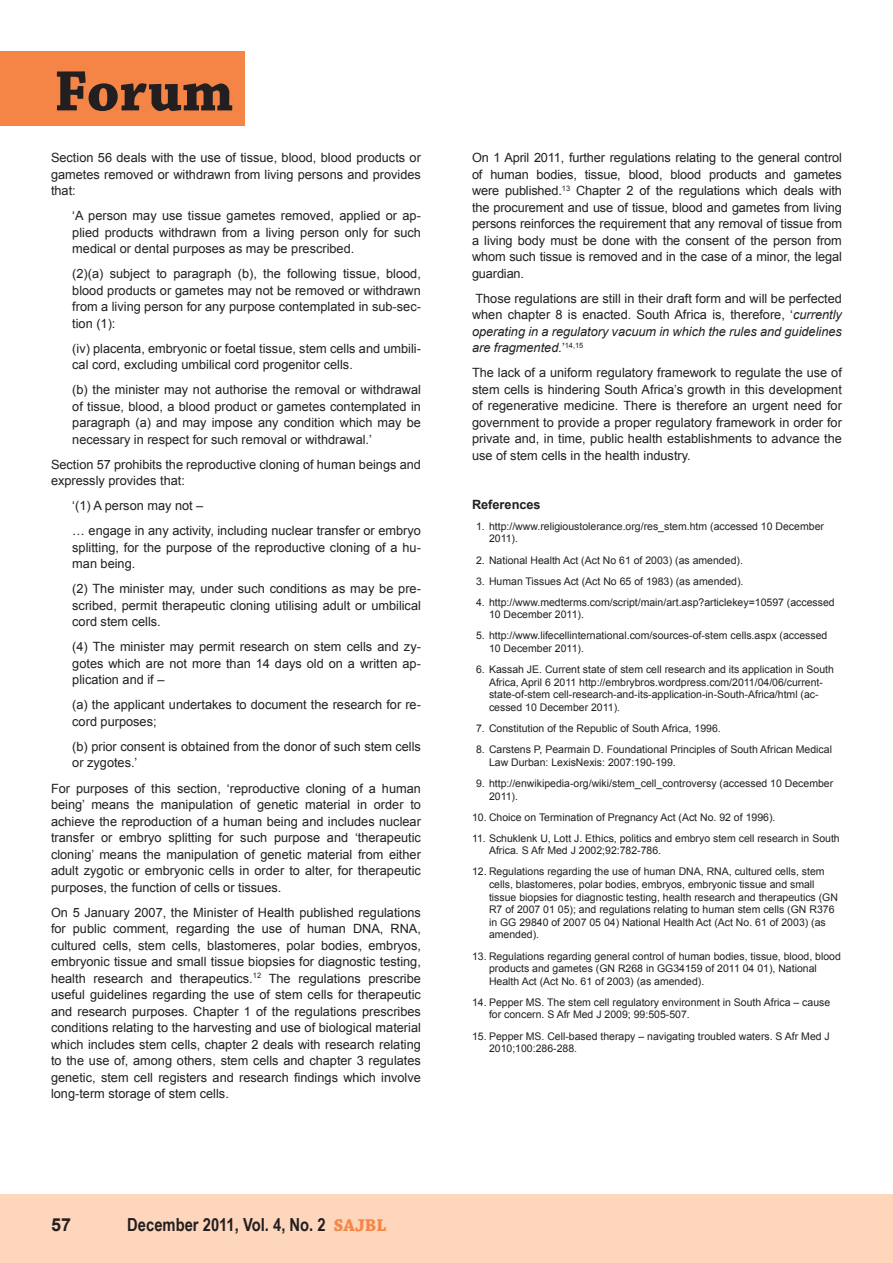
<style>
.page{position:relative;width:893px;height:1263px;background:#fff}
.page>*{position:absolute;margin:0;border:0;box-sizing:border-box;transform-origin:0 0}
.t1{font:700 60px "Chaparral Pro";color:#231f20}
.t2{font:700 18px "Arial Narrow";color:#231f20}
.t3{font:700 18px "Arial";color:#231f20}
.BODY_COPY{font:12.75px/16.5px "Arial";color:#231f20;text-align:justify}
.BODY_COPY_INDENT{font:12.75px/16.5px "Arial";color:#231f20;text-align:justify}
.REFERENCE_HEADING{font:700 12.75px "Arial";color:#231f20}
.t4{font:10.5px/12.6px "Arial";color:#231f20}
.s1{font-family:"Chaparral Pro";color:#f58546}
.s2{font-style:italic}
</style>
<div class="page">
<div style="left:0;top:1195px;width:893px;height:68px;background:#fdd6bc"></div>
<div style="left:0;top:51px;width:244px;height:74px;background:#f58546"></div>
<p class="t1" style="left:54px;top:56px;width:181px">Forum</p>
<p class="BODY_COPY" style="left:51px;top:150px;width:371px">Section 56 deals with the use of tissue, blood, blood products or gametes removed or withdrawn from living persons and provides that:</p>
<p class="BODY_COPY_INDENT" style="left:72px;top:208px;width:350px">‘A person may use tissue gametes removed, applied or ap&shy;plied products withdrawn from a living person only for such medical or dental purposes as may be prescribed.</p>
<p class="BODY_COPY_INDENT" style="left:72px;top:266px;width:350px">(2)(a) subject to paragraph (b), the following tissue, blood, blood products or gametes may not be removed or withdrawn from a living person for any purpose contemplated in sub-sec&shy;tion (1):</p>
<p class="BODY_COPY_INDENT" style="left:72px;top:340px;width:350px">(iv) placenta, embryonic or foetal tissue, stem cells and umbili&shy;cal cord, excluding umbilical cord progenitor cells.</p>
<p class="BODY_COPY_INDENT" style="left:72px;top:382px;width:350px">(b) the minister may not authorise the removal or withdrawal of tissue, blood, a blood product or gametes contemplated in paragraph (a) and may impose any condition which may be necessary in respect for such removal or withdrawal.’</p>
<p class="BODY_COPY" style="left:51px;top:456px;width:371px">Section 57 prohibits the reproductive cloning of human beings and expressly provides that:</p>
<p class="BODY_COPY_INDENT" style="left:72px;top:498px;width:133px">‘(1) A person may not –</p>
<p class="BODY_COPY_INDENT" style="left:72px;top:523px;width:350px">… engage in any activity, including nuclear transfer or embryo splitting, for the purpose of the reproductive cloning of a hu&shy;man being.</p>
<p class="BODY_COPY_INDENT" style="left:72px;top:581px;width:350px">(2) The minister may, under such conditions as may be pre&shy;scribed, permit therapeutic cloning utilising adult or umbilical cord stem cells.</p>
<p class="BODY_COPY_INDENT" style="left:72px;top:639px;width:350px">(4) The minister may permit research on stem cells and zy&shy;gotes which are not more than 14 days old on a written ap&shy;plication and if –</p>
<p class="BODY_COPY_INDENT" style="left:72px;top:697px;width:350px">(a) the applicant undertakes to document the research for re&shy;cord purposes;</p>
<p class="BODY_COPY_INDENT" style="left:72px;top:738px;width:350px">(b) prior consent is obtained from the donor of such stem cells or zygotes.’</p>
<p class="BODY_COPY" style="left:51px;top:780px;width:371px">For purposes of this section, ‘reproductive cloning of a human being’ means the manipulation of genetic material in order to achieve the reproduction of a human being and includes nuclear transfer or embryo splitting for such purpose and ‘therapeutic cloning’ means the manipulation of genetic material from either adult zygotic or embryonic cells in order to alter, for therapeutic purposes, the function of cells or tissues.</p>
<p class="BODY_COPY" style="left:51px;top:904px;width:371px">On 5 January 2007, the Minister of Health published regulations for public comment, regarding the use of human DNA, RNA, cultured cells, stem cells, blastomeres, polar bodies, embryos, embryonic tissue and small tissue biopsies for diagnostic testing, health research and therapeutics.<sup>12</sup> The regulations prescribe useful guidelines regarding the use of stem cells for therapeutic and research purposes. Chapter 1 of the regulations prescribes conditions relating to the harvesting and use of biological material which includes stem cells, chapter 2 deals with research relating to the use of, among others, stem cells and chapter 3 regulates genetic, stem cell registers and research findings which involve long-term storage of stem cells.</p>
<p class="t3" style="left:51px;top:1213px;width:22px">57</p>
<p class="t2" style="left:127px;top:1211px;width:261px">December 2011, Vol. 4, No. 2 <span class="s1">SAJBL</span></p>
<p class="BODY_COPY" style="left:472px;top:150px;width:371px">On 1 April 2011, further regulations relating to the general control of human bodies, tissue, blood, blood products and gametes were published.<sup>13</sup> Chapter 2 of the regulations which deals with the procurement and use of tissue, blood and gametes from living persons reinforces the requirement that any removal of tissue from a living body must be done with the consent of the person from whom such tissue is removed and in the case of a minor, the legal guardian.</p>
<p class="BODY_COPY" style="left:472px;top:290px;width:371px">Those regulations are still in their draft form and will be perfected when chapter 8 is enacted. South Africa is, therefore, ‘<span class="s2">currently operating in a regulatory vacuum in which the rules and guidelines are fragmented.</span>’<sup>14,15</sup></p>
<p class="BODY_COPY" style="left:472px;top:365px;width:371px">The lack of a uniform regulatory framework to regulate the use of stem cells is hindering South Africa’s growth in this development of regenerative medicine. There is therefore an urgent need for government to provide a proper regulatory framework in order for private and, in time, public health establishments to advance the use of stem cells in the health industry.</p>
<h6 class="REFERENCE_HEADING" style="left:472px;top:496px;width:70px">References</h6>
<p class="t4" style="left:489px;top:520px;width:336px;text-indent:-13px">1. http://www.religioustolerance.org/res_stem.htm (accessed 10 December<br>2011).</p>
<p class="t4" style="left:476px;top:554px;width:268px">2. National Health Act (Act No 61 of 2003) (as amended).</p>
<p class="t4" style="left:476px;top:575px;width:269px">3. Human Tissues Act (Act No 65 of 1983) (as amended).</p>
<p class="t4" style="left:489px;top:596px;width:347px;text-indent:-13px">4. http://www.medterms.com/script/main/art.asp?articlekey=10597 (accessed<br>10 December 2011).</p>
<p class="t4" style="left:489px;top:630px;width:340px;text-indent:-13px">5. http://www.lifecellinternational.com/sources-of-stem cells.aspx (accessed<br>10 December 2011).</p>
<p class="t4" style="left:489px;top:663px;width:346px;text-indent:-13px">6. Kassah JE. Current state of stem cell research and its application in South Africa, April 6 2011 http://embrybros.wordpress.com/2011/04/06/current&shy;state-of-stem cell-research-and-its-application-in-South-Africa/html (ac&shy;cessed 10 December 2011).</p>
<p class="t4" style="left:476px;top:722px;width:246px">7. Constitution of the Republic of South Africa, 1996.</p>
<p class="t4" style="left:489px;top:743px;width:344px;text-indent:-13px">8. Carstens P, Pearmain D. Foundational Principles of South African Medical<br>Law Durban: LexisNexis: 2007:190-199.</p>
<p class="t4" style="left:489px;top:777px;width:346px;text-indent:-13px">9. http://enwikipedia-org/wiki/stem_cell_controversy (accessed 10 December<br>2011).</p>
<p class="t4" style="left:472px;top:811px;width:305px">10. Choice on Termination of Pregnancy Act (Act No. 92 of 1996).</p>
<p class="t4" style="left:489px;top:832px;width:352px;text-indent:-17px">11. Schuklenk U, Lott J. Ethics, politics and embryo stem cell research in South<br>Africa. S Afr Med J 2002;92:782-786.</p>
<p class="t4" style="left:489px;top:865px;width:350px;text-indent:-17px">12. Regulations regarding the use of human DNA, RNA, cultured cells, stem cells, blastomeres, polar bodies, embryos, embryonic tissue and small tissue biopsies for diagnostic testing, health research and therapeutics (GN R7 of 2007 01 05); and regulations relating to human stem cells (GN R376 in GG 29840 of 2007 05 04) National Health Act (Act No. 61 of 2003) (as amended).</p>
<p class="t4" style="left:489px;top:950px;width:353px;text-indent:-17px">13. Regulations regarding general control of human bodies, tissue, blood, blood products and gametes (GN R268 in GG34159 of 2011 04 01), National<br>Health Act (Act No. 61 of 2003) (as amended).</p>
<p class="t4" style="left:489px;top:996px;width:343px;text-indent:-17px">14. Pepper MS. The stem cell regulatory environment in South Africa – cause for concern. S Afr Med J 2009; 99:505-507.</p>
<p class="t4" style="left:489px;top:1030px;width:342px;text-indent:-17px">15. Pepper MS. Cell-based therapy – navigating troubled waters. S Afr Med J<br>2010;100:286-288.</p>
</div>
